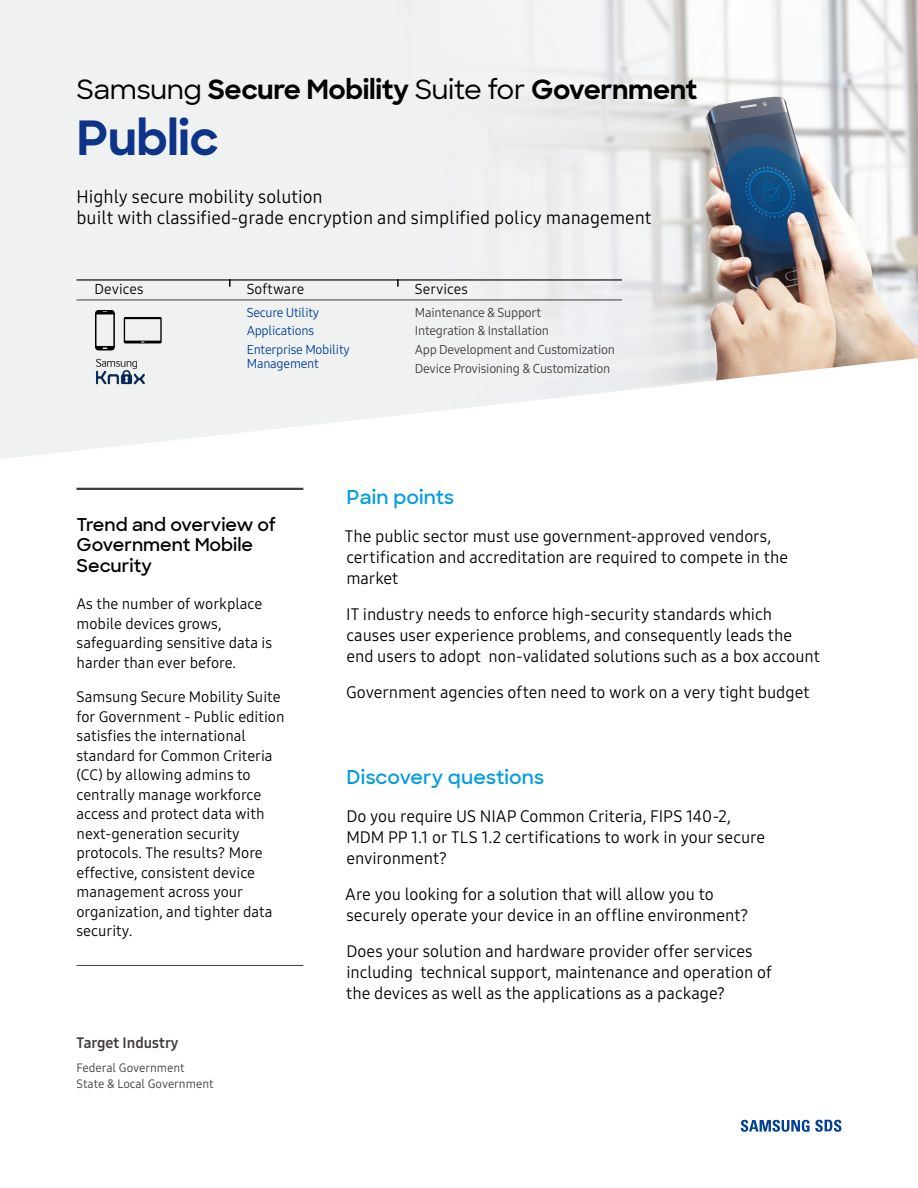
<style>
.page{position:relative;width:918px;height:1188px;background:#fff}
.page>*{position:absolute;margin:0;border:0;box-sizing:border-box;transform-origin:0 0}
.t1{font:700 48px "Sharp Sans";letter-spacing:-.015em;color:#0d3488}
.t2{font:700 27px "Sharp Sans";letter-spacing:-.015em;color:#000}
.t3{font:600 19.5px "Sharp Sans";letter-spacing:.005em;color:#009de1}
.t4{font:18px/21px "Samsung One Latin Compact 400";color:#000}
.t5{font:600 18px/20.1px "Sharp Sans";color:#000}
.t6{font:16.5px/21px "Samsung One Latin Compact 400";letter-spacing:-.005em;color:#000}
.t7{font:15px/19.5px "Samsung One Latin Compact 400";color:#000}
.t8{font:15px "Samsung One Latin Compact 700";color:#3f3b3a}
.t9{font:14.25px "Samsung One Latin Compact 400";letter-spacing:.01em;color:#000}
.t10{font:12.75px/18.6px "Samsung One Latin Compact 400";letter-spacing:-.02em;color:#3f3b3a}
.t11{font:12.75px/18.6px "Samsung One Latin Compact 400";letter-spacing:-.02em;color:#004098}
.t12{font:12px/16.5px "Samsung One Latin Compact 400";color:#3f3b3a}
.s1{font-weight:500}
</style>
<div class="page">
<img style="left:0;top:0;width:918px;height:459px">
<svg style="left:124px;top:317px;width:38px;height:26px"></svg>
<img style="left:95px;top:358px;width:51px;height:26px">
<svg style="left:95px;top:310px;width:20px;height:40px"></svg>
<svg style="left:741px;top:1119px;width:100px;height:12px"></svg>
<hr style="left:77px;top:487px;width:226px;height:3px;background:#3f3b3a">
<hr style="left:77px;top:964px;width:226px;height:1px;background:#3f3b3a">
<hr style="left:77px;top:279px;width:545px;height:2px;background:#3f3b3a">
<hr style="left:77px;top:299px;width:545px;height:1px;background:#3f3b3a">
<svg style="left:229px;top:279px;width:2px;height:7px"></svg>
<svg style="left:397px;top:279px;width:2px;height:7px"></svg>
<h2 class="t2" style="left:77px;top:69px;width:622px"><span class="s1">Samsung</span> Secure Mobility <span class="s1">Suite for</span> Government</h2>
<h1 class="t1" style="left:77px;top:102px;width:144px">Public</h1>
<p class="t4" style="left:77px;top:185px;width:577px">Highly secure mobility solution<br>built with classified-grade encryption and simplified policy management</p>
<p class="t9" style="left:95px;top:280px;width:51px">Devices</p>
<p class="t9" style="left:247px;top:280px;width:59px">Software</p>
<p class="t9" style="left:415px;top:280px;width:55px">Services</p>
<p class="t11" style="left:247px;top:303px;width:105px">Secure Utility<br>Applications<br>Enterprise Mobility</p>
<p class="t11" style="left:247px;top:353px;width:74px">Management</p>
<p class="t10" style="left:415px;top:303px;width:202px">Maintenance &amp; Support<br>Integration &amp; Installation<br>App Development and Customization<br>Device Provisioning &amp; Customization</p>
<p class="t5" style="left:77px;top:514px;width:201px">Trend and overview of<br>Government Mobile<br>Security</p>
<p class="t7" style="left:77px;top:593px;width:197px">As the number of workplace mobile devices grows, safeguarding sensitive data is harder than ever before.</p>
<p class="t7" style="left:77px;top:686px;width:210px">Samsung Secure Mobility Suite for Government - Public edition satisfies the international standard for Common Criteria (CC) by allowing admins to centrally manage workforce access and protect data with next-generation security protocols. The results? More effective, consistent device management across your organization, and tighter data security.</p>
<p class="t8" style="left:77px;top:1032px;width:104px">Target Industry</p>
<p class="t12" style="left:77px;top:1058px;width:139px">Federal Government<br>State &amp; Local Government</p>
<p class="t3" style="left:347px;top:482px;width:109px">Pain points</p>
<p class="t6" style="left:345px;top:525px;width:445px">The public sector must use government-approved vendors, certification and accreditation are required to compete in the market</p>
<p class="t6" style="left:346px;top:603px;width:475px">IT industry needs to enforce high-security standards which causes user experience problems, and consequently leads the end users to adopt non-validated solutions such as a box account</p>
<p class="t6" style="left:346px;top:681px;width:465px">Government agencies often need to work on a very tight budget</p>
<p class="t3" style="left:347px;top:762px;width:199px">Discovery questions</p>
<p class="t6" style="left:346px;top:805px;width:420px">Do you require US NIAP Common Criteria, FIPS 140-2,<br>MDM PP 1.1 or TLS 1.2 certifications to work in your secure environment?</p>
<p class="t6" style="left:345px;top:883px;width:405px">Are you looking for a solution that will allow you to securely operate your device in an offline environment?</p>
<p class="t6" style="left:346px;top:940px;width:427px">Does your solution and hardware provider offer services including technical support, maintenance and operation of the devices as well as the applications as a package?</p>
</div>
